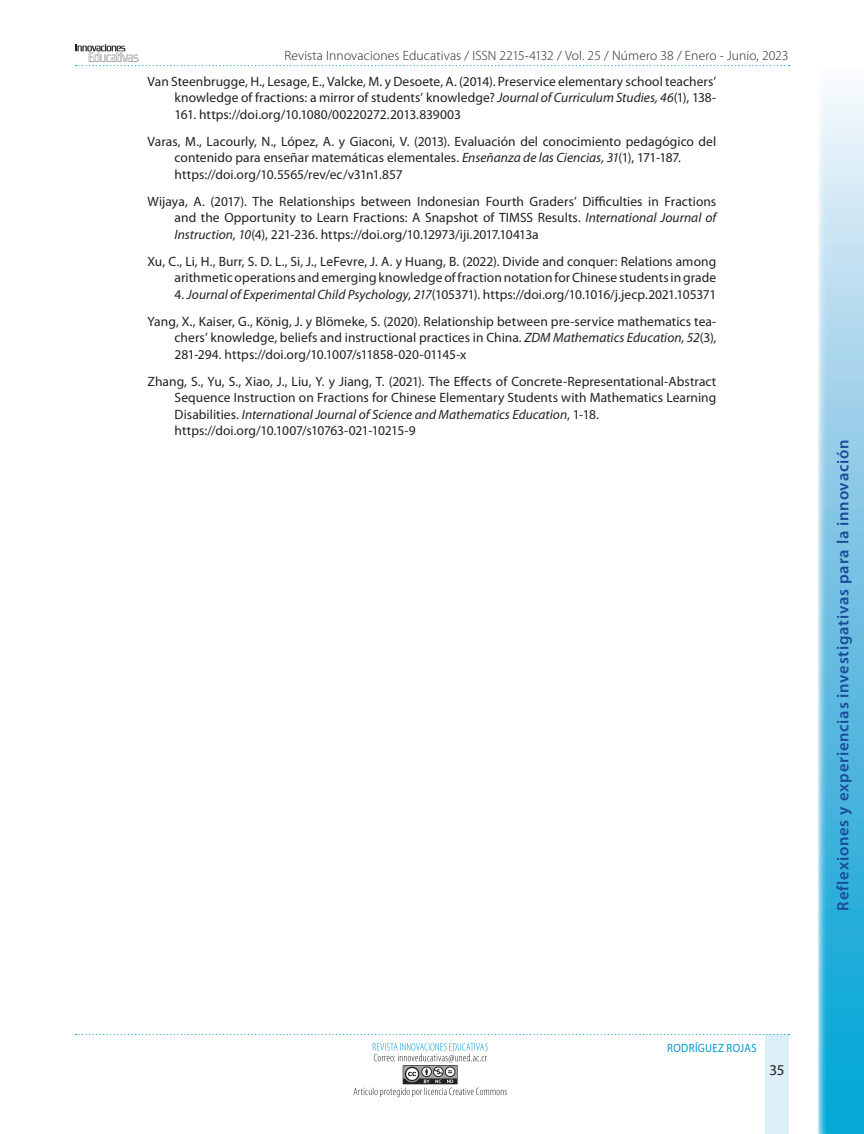
<style>
.page{position:relative;width:864px;height:1134px;background:#fff}
.page>*{position:absolute;margin:0;border:0;box-sizing:border-box;transform-origin:0 0}
.t1{font:600 16.5px "Myriad Pro";letter-spacing:.045em;color:#1a4c99}
.t2{font:15px "Myriad Pro";color:#231f20}
.t3{font:13.5px/16.5px "Myriad Pro";letter-spacing:.005em;color:#231f20}
.t4{font:300 13.5px "Myriad Pro";letter-spacing:.01em;color:#231f20}
.t5{font:12px "Myriad Pro";letter-spacing:.03em;color:#0097ce;scale:.9 1}
.s1{font-style:italic}
</style>
<div class="page">
<svg style="left:76px;top:44px;width:713px;height:22px"></svg>
<div style="left:765px;top:1034px;width:23px;height:100px;background:#dceef7"></div>
<svg style="left:76px;top:1034px;width:713px;height:1px"></svg>
<svg style="left:354px;top:1043px;width:153px;height:54px"></svg>
<svg style="left:818px;top:91px;width:46px;height:1043px;background:#79c7e6"></svg>
<p class="t4" style="left:284px;top:48px;width:506px">Revista Innovaciones Educativas / ISSN 2215-4132 / Vol. 25 / Número 38 / Enero - Junio, 2023</p>
<p class="t3" style="left:175px;top:73px;width:543px;text-align:justify;text-indent:-27px">Van Steenbrugge, H., Lesage, E., Valcke, M. y Desoete, A. (2014). Preservice elementary school teachers’ knowledge of fractions: a mirror of students’ knowledge? <span class="s1">Journal of Curriculum Studies, 46</span>(1), 138- 161. https://doi.org/10.1080/00220272.2013.839003</p>
<p class="t3" style="left:175px;top:133px;width:543px;text-indent:-27px">Varas, M., Lacourly, N., López, A. y Giaconi, V. (2013). Evaluación del conocimiento pedagógico del contenido para enseñar matemáticas elementales. <span class="s1">Enseñanza de las Ciencias, 31</span>(1), 171-187. https://doi.org/10.5565/rev/ec/v31n1.857</p>
<p class="t3" style="left:175px;top:193px;width:543px;text-align:justify;text-indent:-27px">Wijaya, A. (2017). The Relationships between Indonesian Fourth Graders’ Difficulties in Fractions and the Opportunity to Learn Fractions: A Snapshot of TIMSS Results. <span class="s1">International Journal of Instruction, 10</span>(4), 221-236. https://doi.org/10.12973/iji.2017.10413a</p>
<p class="t3" style="left:148px;top:253px;width:570px;text-align:right">Xu, C., Li, H., Burr, S. D. L., Si, J., LeFevre, J. A. y Huang, B. (2022). Divide and conquer: Relations among arithmetic operations and emerging knowledge of fraction notation for Chinese students in grade</p>
<p class="t3" style="left:148px;top:281px;width:570px;line-height:27px;text-align:right">4. <span class="s1">Journal of Experimental Child Psychology</span>, <span class="s1">217</span>(105371). https://doi.org/10.1016/j.jecp.2021.105371<br>Yang, X., Kaiser, G., König, J. y Blömeke, S. (2020). Relationship between pre-service mathematics tea-</p>
<p class="t3" style="left:175px;top:330px;width:543px">chers’ knowledge, beliefs and instructional practices in China. <span class="s1">ZDM Mathematics Education, 52</span>(3),<br>281-294. https://doi.org/10.1007/s11858-020-01145-x</p>
<p class="t3" style="left:175px;top:373px;width:543px;text-indent:-27px">Zhang, S., Yu, S., Xiao, J., Liu, Y. y Jiang, T. (2021). The Effects of Concrete-Representational-Abstract Sequence Instruction on Fractions for Chinese Elementary Students with Mathematics Learning Disabilities. <span class="s1">International Journal of Science and Mathematics Education</span>, 1-18. https://doi.org/10.1007/s10763-021-10215-9</p>
<p class="t1" style="left:834px;top:911px;width:473px;rotate:-90deg">Reflexiones y experiencias investigativas para la innovación</p>
<p class="t5" style="left:667px;top:1041px;width:101px">RODRÍGUEZ ROJAS</p>
<p class="t2" style="left:769px;top:1061px;width:16px">35</p>
</div>
